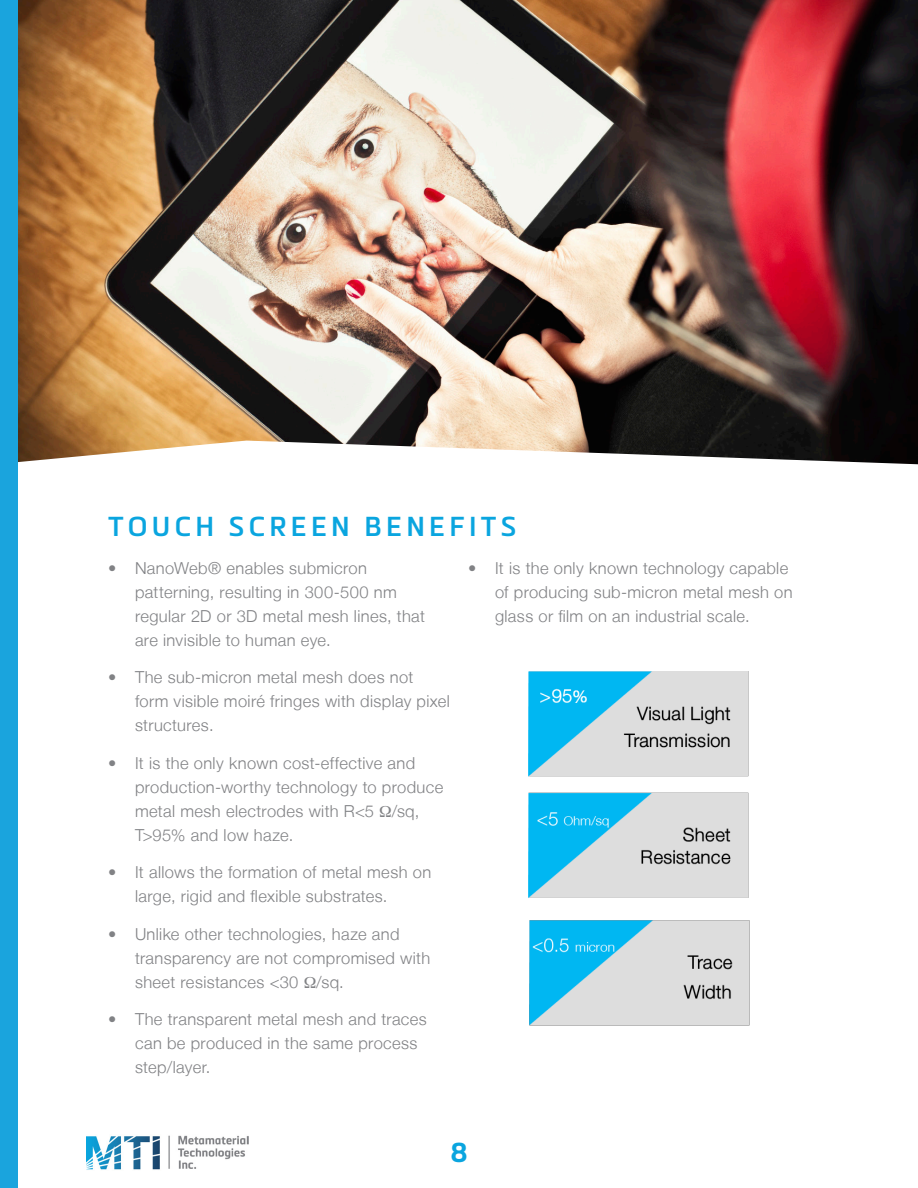
<style>
.page{position:relative;width:918px;height:1188px;background:#fff}
.page>*{position:absolute;margin:0;border:0;box-sizing:border-box;transform-origin:0 0}
.t1{font:600 27px "Metronic Pro";letter-spacing:.16em;color:#0aa5df}
.t2{font:700 27px "Metronic Pro";color:#0aa5df}
.t3{font:300 16.5px/24px "Helvetica Neue LT";letter-spacing:.025em;color:#818285}
</style>
<div class="page">
<img style="left:18px;top:0;width:900px;height:441px">
<img style="left:86px;top:1135px;width:163px;height:35px">
<svg style="left:0;top:441px;width:918px;height:86px"></svg>
<img style="left:529px;top:672px;width:220px;height:353px">
<div style="left:1px;top:0;width:17px;height:1188px;background:#1aa4dd"></div>
<p class="t1" style="left:108px;top:510px;width:410px">TOUCH SCREEN BENEFITS</p>
<p class="t3" style="left:135px;top:556px;width:291px;text-indent:-27px">• NanoWeb® enables submicron patterning, resulting in 300-500 nm regular 2D or 3D metal mesh lines, that are invisible to human eye.</p>
<p class="t3" style="left:135px;top:665px;width:317px;text-indent:-27px">• The sub-micron metal mesh does not form visible moiré fringes with display pixel structures.</p>
<p class="t3" style="left:135px;top:751px;width:310px;text-indent:-27px">• It is the only known cost-effective and production-worthy technology to produce metal mesh electrodes with R&lt;5 /sq, T&gt;95% and low haze.</p>
<p class="t3" style="left:135px;top:860px;width:298px;text-indent:-27px">• It allows the formation of metal mesh on large, rigid and flexible substrates.</p>
<p class="t3" style="left:135px;top:922px;width:297px;text-indent:-27px">• Unlike other technologies, haze and transparency are not compromised with sheet resistances &lt;30 /sq.</p>
<p class="t3" style="left:135px;top:1007px;width:293px;text-indent:-27px">• The transparent metal mesh and traces can be produced in the same process step/layer.</p>
<p class="t3" style="left:495px;top:556px;width:299px;text-indent:-27px">• It is the only known technology capable of producing sub-micron metal mesh on glass or film on an industrial scale.</p>
<p class="t2" style="left:450px;top:1135px;width:19px">8</p>
</div>
